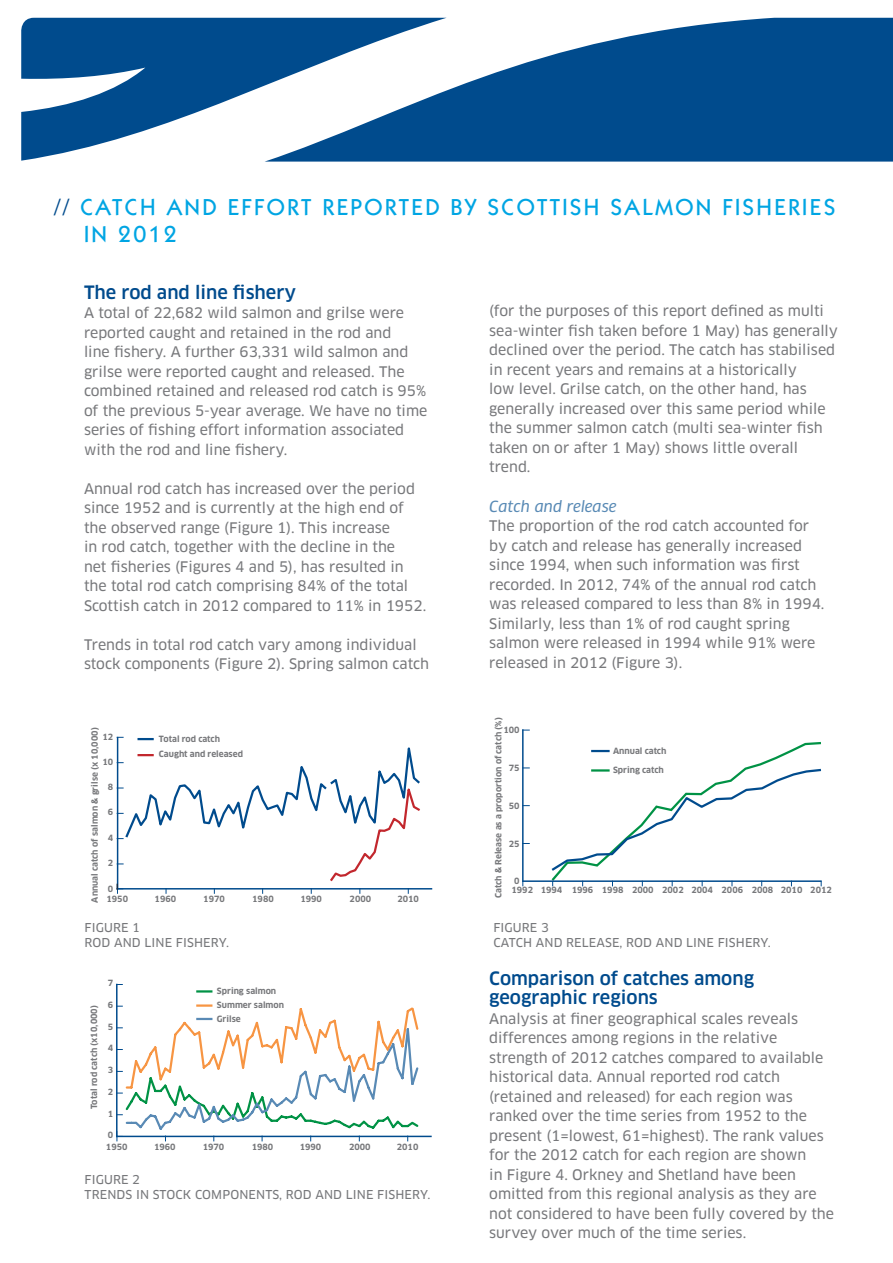
<style>
.page{position:relative;width:893px;height:1263px;background:#fff}
.page>*{position:absolute;margin:0;border:0;box-sizing:border-box;transform-origin:0 0}
.t1{font:500 23.25px "ITC Kabel Std";letter-spacing:.1em;color:#00a5e3}
.t2{font:500 18px/19.5px "Clan OT";color:#004b8d}
.t3{font:15px "Clan OT News Ita";color:#598ab5}
.t4{font:14.25px/19.5px "Clan OT News";color:#77787b}
.t5{font:12px/15px "Clan OT News";letter-spacing:.01em;color:#77787b}
.t6{font:700 8.4px/13.8px "Clan OT";color:#77787b}
.s1{color:#004b8d}
</style>
<div class="page">
<svg style="left:21px;top:18px;width:872px;height:144px;fill:#004b8d"></svg>
<svg style="left:551px;top:742px;width:271px;height:144px"></svg>
<hr style="left:522px;top:730px;width:2px;height:151px;background:#004b8d">
<hr style="left:523px;top:880px;width:298px;height:2px;background:#004b8d">
<hr style="left:117px;top:888px;width:314px;height:1px;background:#004b8d">
<svg style="left:117px;top:736px;width:306px;height:157px"></svg>
<hr style="left:117px;top:1136px;width:314px;height:1px;background:#004b8d">
<hr style="left:116px;top:984px;width:2px;height:152px;background:#004b8d">
<svg style="left:196px;top:990px;width:16px;height:2px"></svg>
<hr style="left:196px;top:1004px;width:16px;height:3px;background:#f79543">
<svg style="left:117px;top:1005px;width:303px;height:136px"></svg>
<h1 class="t1" style="left:54px;top:193px;width:58px"><span class="s1">//</span> CATCH</h1>
<h1 class="t1" style="left:167px;top:193px;width:90px">AND EFFORT</h1>
<h1 class="t1" style="left:323px;top:193px;width:58px">REPORTE</h1>
<h1 class="t1" style="left:426px;top:193px;width:91px">D BY SCOTTISH</h1>
<h1 class="t1" style="left:611px;top:193px;width:18px">SALMON</h1>
<h1 class="t1" style="left:722px;top:193px;width:26px">FISHERIES</h1>
<h1 class="t1" style="left:84px;top:220px;width:94px">IN 2012</h1>
<p class="t2" style="left:84px;top:282px;width:214px">The rod and line fishery</p>
<p class="t4" style="left:84px;top:303px;width:345px">A total of 22,682 wild salmon and grilse were reported caught and retained in the rod and<br>line fishery. A further 63,331 wild salmon and grilse were reported caught and released. The combined retained and released rod catch is 95% of the previous 5-year average. We have no time series of fishing effort information associated with the rod and line fishery.</p>
<p class="t4" style="left:84px;top:479px;width:344px">Annual rod catch has increased over the period since 1952 and is currently at the high end of the observed range (Figure 1). This increase<br>in rod catch, together with the decline in the<br>net fisheries (Figures 4 and 5), has resulted in the total rod catch comprising 84% of the total Scottish catch in 2012 compared to 11% in 1952.</p>
<p class="t4" style="left:84px;top:635px;width:347px">Trends in total rod catch vary among individual stock components (Figure 2). Spring salmon catch</p>
<p class="t6" style="left:88px;top:903px;width:177px;rotate:-90deg">Annual catch of salmon &amp; grilse (x 10,000)</p>
<p class="t6" style="left:103px;top:730px;width:12px">12</p>
<p class="t6" style="left:159px;top:731px;width:86px;line-height:15.5px">Total rod catch<br>Caught and released</p>
<p class="t6" style="left:103px;top:755px;width:12px">10</p>
<p class="t6" style="left:108px;top:780px;width:7px">8</p>
<p class="t6" style="left:108px;top:805px;width:7px">6</p>
<p class="t6" style="left:108px;top:831px;width:7px">4</p>
<p class="t6" style="left:108px;top:856px;width:7px">2</p>
<p class="t6" style="left:108px;top:882px;width:7px">0</p>
<p class="t6" style="left:107px;top:892px;width:23px">1950</p>
<p class="t6" style="left:155px;top:892px;width:23px">1960</p>
<p class="t6" style="left:203px;top:892px;width:23px">1970</p>
<p class="t6" style="left:252px;top:892px;width:23px">1980</p>
<p class="t6" style="left:300px;top:892px;width:23px">1990</p>
<p class="t6" style="left:350px;top:892px;width:23px">2000</p>
<p class="t6" style="left:397px;top:892px;width:23px">2010</p>
<p class="t5" style="left:85px;top:920px;width:100px">Figure 1<br>Rod and line fisher</p>
<p class="t5" style="left:219px;top:935px;width:12px">y.</p>
<p class="t6" style="left:87px;top:1109px;width:105px;rotate:-90deg">Total rod catch (x10,000)</p>
<p class="t6" style="left:108px;top:976px;width:7px">7</p>
<p class="t6" style="left:108px;top:998px;width:7px">6</p>
<p class="t6" style="left:108px;top:1020px;width:7px">5</p>
<p class="t6" style="left:108px;top:1041px;width:7px">4</p>
<p class="t6" style="left:108px;top:1063px;width:7px">3</p>
<p class="t6" style="left:108px;top:1085px;width:7px">2</p>
<p class="t6" style="left:108px;top:1107px;width:7px">1</p>
<p class="t6" style="left:108px;top:1128px;width:7px">0</p>
<p class="t6" style="left:217px;top:984px;width:69px">Spring salmon<br>Summer salmon<br>Grilse</p>
<p class="t6" style="left:106px;top:1140px;width:23px">1950</p>
<p class="t6" style="left:154px;top:1140px;width:23px">1960</p>
<p class="t6" style="left:203px;top:1140px;width:23px">1970</p>
<p class="t6" style="left:252px;top:1140px;width:23px">1980</p>
<p class="t6" style="left:300px;top:1140px;width:23px">1990</p>
<p class="t6" style="left:349px;top:1140px;width:23px">2000</p>
<p class="t6" style="left:397px;top:1140px;width:23px">2010</p>
<p class="t5" style="left:85px;top:1172px;width:301px">Figure 2<br>Trends in st ock components, rod and li ne fisher</p>
<p class="t5" style="left:420px;top:1187px;width:12px">y.</p>
<p class="t4" style="left:489px;top:301px;width:350px">(for the purposes of this report defined as multi sea-winter fish taken before 1 May) has generally declined over the period. The catch has stabilised in recent years and remains at a historically<br>low level. Grilse catch, on the other hand, has generally increased over this same period while the summer salmon catch (multi sea-winter fish taken on or after 1 May) shows little overall trend.</p>
<p class="t3" style="left:489px;top:497px;width:129px">Catch and release</p>
<p class="t4" style="left:489px;top:516px;width:337px">The proportion of the rod catch accounted for by catch and release has generally increased since 1994, when such information was first recorded. In 2012, 74% of the annual rod catch was released compared to less than 8% in 1994.<br>Similarly, less than 1% of rod caught spring salmon were released in 1994 while 91% were released in 2012 (Figure 3).</p>
<p class="t6" style="left:492px;top:898px;width:182px;rotate:-90deg">Catch &amp; Release as a proportion of catch (%)</p>
<p class="t6" style="left:503px;top:723px;width:18px">100</p>
<p class="t6" style="left:613px;top:744px;width:55px">Annual catch</p>
<p class="t6" style="left:613px;top:763px;width:52px">Spring catch</p>
<p class="t6" style="left:509px;top:761px;width:12px">75</p>
<p class="t6" style="left:509px;top:799px;width:12px">50</p>
<p class="t6" style="left:509px;top:837px;width:12px">25</p>
<p class="t6" style="left:514px;top:874px;width:7px">0</p>
<p class="t6" style="left:511px;top:883px;width:23px">1992</p>
<p class="t6" style="left:572px;top:883px;width:262px">1996 1998 2000 2002 2004 2006 2008 2010 2012</p>
<p class="t6" style="left:541px;top:883px;width:23px">1994</p>
<p class="t5" style="left:493px;top:920px;width:57px">Figure 3<br>Catch</p>
<p class="t5" style="left:536px;top:935px;width:37px">and release</p>
<p class="t5" style="left:620px;top:935px;width:106px">,rod and line fisher</p>
<p class="t5" style="left:760px;top:935px;width:12px">y.</p>
<p class="t2" style="left:489px;top:969px;width:266px">Comparison of catches among geographic regions</p>
<p class="t4" style="left:489px;top:1009px;width:346px">Analysis at finer geographical scales reveals differences among regions in the relative strength of 2012 catches compared to available historical data. Annual reported rod catch (retained and released) for each region was ranked over the time series from 1952 to the present (1=lowest, 61=highest). The rank values for the 2012 catch for each region are shown<br>in Figure 4. Orkney and Shetland have been omitted from this regional analysis as they are not considered to have been fully covered by the survey over much of the time series.</p>
</div>
